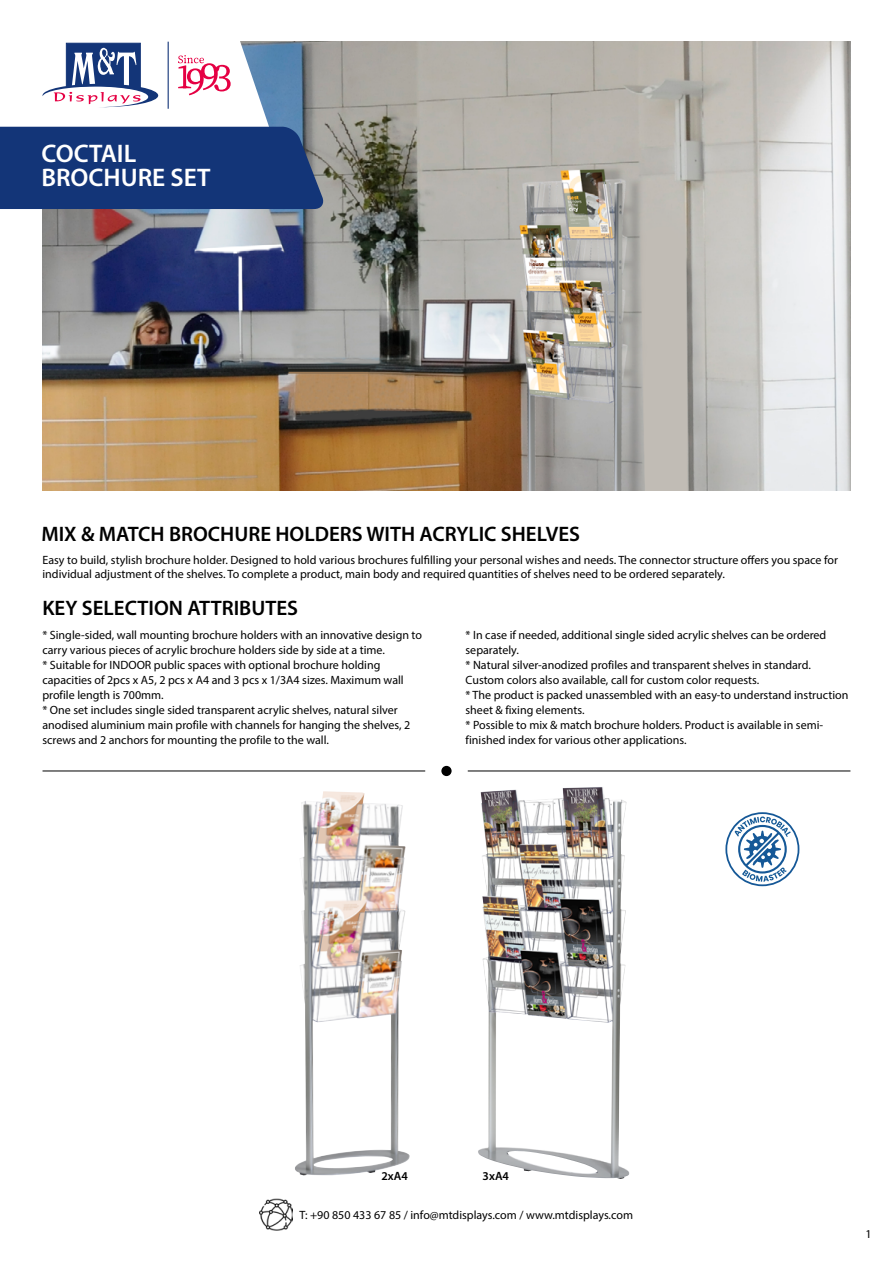
<style>
.page{position:relative;width:893px;height:1263px;background:#fff}
.page>*{position:absolute;margin:0;border:0;box-sizing:border-box;transform-origin:0 0}
.t1{font:600 25.5px/24px "Myriad Pro";color:#fff}
.t2{font:600 21px "Myriad Pro";color:#000}
.t3{font:12px/15px "Myriad Pro";color:#000}
.t4{font:600 12px "Myriad Pro";color:#000}
</style>
<div class="page">
<img style="left:260px;top:1198px;width:33px;height:33px">
<hr style="left:43px;top:771px;width:382px;height:1px;background:#000">
<hr style="left:468px;top:771px;width:382px;height:1px;background:#000">
<div style="left:441px;top:766px;width:11px;height:10px;background:#000;border-radius:50%"></div>
<svg style="left:725px;top:812px;width:74px;height:74px"></svg>
<img style="left:478px;top:787px;width:151px;height:392px">
<img style="left:295px;top:791px;width:115px;height:384px">
<img style="left:43px;top:42px;width:807px;height:448px">
<svg style="left:0;top:41px;width:325px;height:168px"></svg>
<h1 class="t1" style="left:41px;top:141px;width:171px">COCTAIL<br>BROCHURE SET</h1>
<h2 class="t2" style="left:41px;top:520px;width:540px">MIX &amp; MATCH BROCHURE HOLDERS WITH ACRYLIC SHELVES</h2>
<p class="t3" style="left:43px;top:552px;width:797px;line-height:14.4px">Easy to build, stylish brochure holder. Designed to hold various brochures fulfilling your personal wishes and needs. The connector structure offers you space for individual adjustment of the shelves. To complete a product, main body and required quantities of shelves need to be ordered separately.</p>
<h2 class="t2" style="left:42px;top:595px;width:257px">KEY SELECTION ATTRIBUTES</h2>
<p class="t3" style="left:42px;top:627px;width:381px">* Single-sided, wall mounting brochure holders with an innovative design to carry various pieces of acrylic brochure holders side by side at a time.<br>* Suitable for INDOOR public spaces with optional brochure holding capacities of 2pcs x A5, 2 pcs x A4 and 3 pcs x 1/3A4 sizes. Maximum wall profile length is 700mm.<br>* One set includes single sided transparent acrylic shelves, natural silver anodised aluminium main profile with channels for hanging the shelves, 2 screws and 2 anchors for mounting the profile to the wall.</p>
<p class="t3" style="left:466px;top:627px;width:384px">* In case if needed, additional single sided acrylic shelves can be ordered separately.<br>* Natural silver-anodized profiles and transparent shelves in standard.<br>Custom colors also available, call for custom color requests.<br>* The product is packed unassembled with an easy-to understand instruction sheet &amp; fixing elements.<br>* Possible to mix &amp; match brochure holders. Product is available in semi&shy;finished index for various other applications.</p>
<p class="t4" style="left:381px;top:1168px;width:28px">2xA4</p>
<p class="t4" style="left:483px;top:1168px;width:28px">3xA4</p>
<p class="t3" style="left:299px;top:1207px;width:335px">T: +90 850 433 67 85 / info@mtdisplays.com / www.mtdisplays.com</p>
<p class="t3" style="left:865px;top:1226px;width:8px">1</p>
</div>
